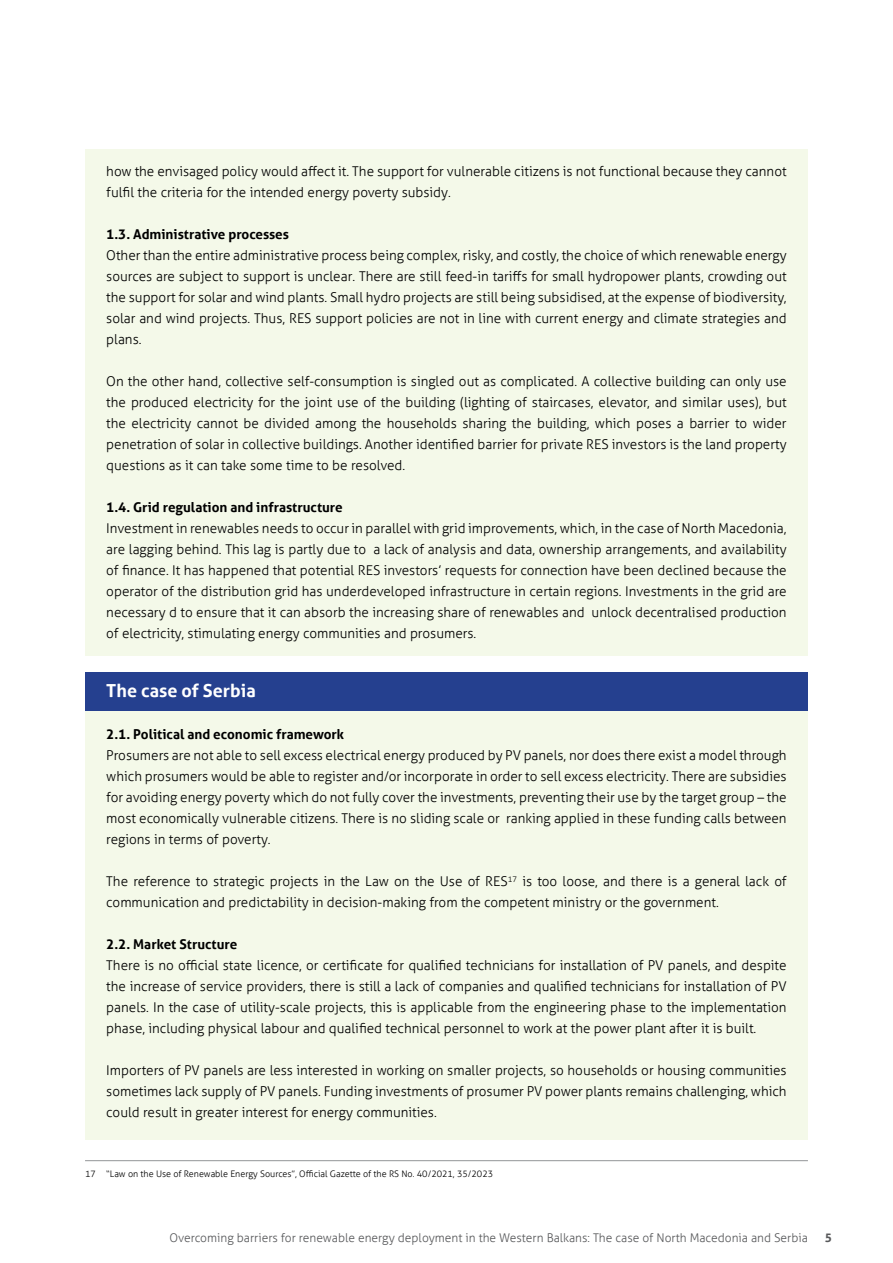
<style>
.page{position:relative;width:893px;height:1263px;background:#fff}
.page>*{position:absolute;margin:0;border:0;box-sizing:border-box;transform-origin:0 0}
.t1{font:700 18px "Aller";color:#fff}
.t2{font:300 13.5px/21px "Aller";color:#000;text-align:justify}
.t3{font:700 13.5px "Aller";color:#000}
.t4{font:300 12px "Aller";color:#58595b}
.t5{font:700 12px "Aller";color:#58595b}
.t6{font:300 9px "Aller";color:#000}
</style>
<div class="page">
<div style="left:85px;top:149px;width:723px;height:507px;background:#f4f9e9"></div>
<div style="left:85px;top:672px;width:723px;height:467px;background:#f4f9e9"></div>
<div style="left:85px;top:672px;width:723px;height:38px;background:#25408f"></div>
<hr style="left:85px;top:1160px;width:723px;height:1px;background:#939598">
<p class="t2" style="left:106px;top:161px;width:682px">how the envisaged policy would affect it. The support for vulnerable citizens is not functional because they cannot fulfil the criteria for the intended energy poverty subsidy.</p>
<p class="t3" style="left:106px;top:226px;width:184px">1.3. Administrative processes</p>
<p class="t2" style="left:106px;top:245px;width:682px">Other than the entire administrative process being complex, risky, and costly, the choice of which renewable energy sources are subject to support is unclear. There are still feed-in tariffs for small hydropower plants, crowding out the support for solar and wind plants. Small hydro projects are still being subsidised, at the expense of biodiversity, solar and wind projects. Thus, RES support policies are not in line with current energy and climate strategies and plans.</p>
<p class="t2" style="left:106px;top:371px;width:682px">On the other hand, collective self-consumption is singled out as complicated. A collective building can only use the produced electricity for the joint use of the building (lighting of staircases, elevator, and similar uses), but the electricity cannot be divided among the households sharing the building, which poses a barrier to wider penetration of solar in collective buildings. Another identified barrier for private RES investors is the land property questions as it can take some time to be resolved.</p>
<p class="t3" style="left:106px;top:499px;width:238px">1.4. Grid regulation and infrastructure</p>
<p class="t2" style="left:106px;top:518px;width:682px">Investment in renewables needs to occur in parallel with grid improvements, which, in the case of North Macedonia, are lagging behind. This lag is partly due to a lack of analysis and data, ownership arrangements, and availability of finance. It has happened that potential RES investors’ requests for connection have been declined because the operator of the distribution grid has underdeveloped infrastructure in certain regions. Investments in the grid are necessary d to ensure that it can absorb the increasing share of renewables and unlock decentralised production of electricity, stimulating energy communities and prosumers.</p>
<p class="t1" style="left:106px;top:680px;width:151px">The case of Serbia</p>
<p class="t3" style="left:106px;top:726px;width:239px">2.1. Political and economic framework</p>
<p class="t2" style="left:106px;top:745px;width:682px">Prosumers are not able to sell excess electrical energy produced by PV panels, nor does there exist a model through which prosumers would be able to register and/or incorporate in order to sell excess electricity. There are subsidies for avoiding energy poverty which do not fully cover the investments, preventing their use by the target group – the most economically vulnerable citizens. There is no sliding scale or ranking applied in these funding calls between regions in terms of poverty.</p>
<p class="t2" style="left:106px;top:871px;width:682px">The reference to strategic projects in the Law on the Use of RES<sup>17</sup> is too loose, and there is a general lack of communication and predictability in decision-making from the competent ministry or the government.</p>
<p class="t3" style="left:106px;top:936px;width:133px">2.2. Market Structure</p>
<p class="t2" style="left:106px;top:955px;width:682px">There is no official state licence, or certificate for qualified technicians for installation of PV panels, and despite the increase of service providers, there is still a lack of companies and qualified technicians for installation of PV panels. In the case of utility-scale projects, this is applicable from the engineering phase to the implementation phase, including physical labour and qualified technical personnel to work at the power plant after it is built.</p>
<p class="t2" style="left:106px;top:1060px;width:682px">Importers of PV panels are less interested in working on smaller projects, so households or housing communities sometimes lack supply of PV panels. Funding investments of prosumer PV power plants remains challenging, which could result in greater interest for energy communities.</p>
<p class="t6" style="left:85px;top:1168px;width:410px">17 “Law on the Use of Renewable Energy Sources”, Official Gazette of the RS No. 40/2021, 35/2023</p>
<p class="t4" style="left:169px;top:1230px;width:640px">Overcoming barriers for renewable energy deployment in the Western Balkans: The case of North Macedonia and Serbia</p>
<p class="t5" style="left:825px;top:1230px;width:9px">5</p>
</div>
